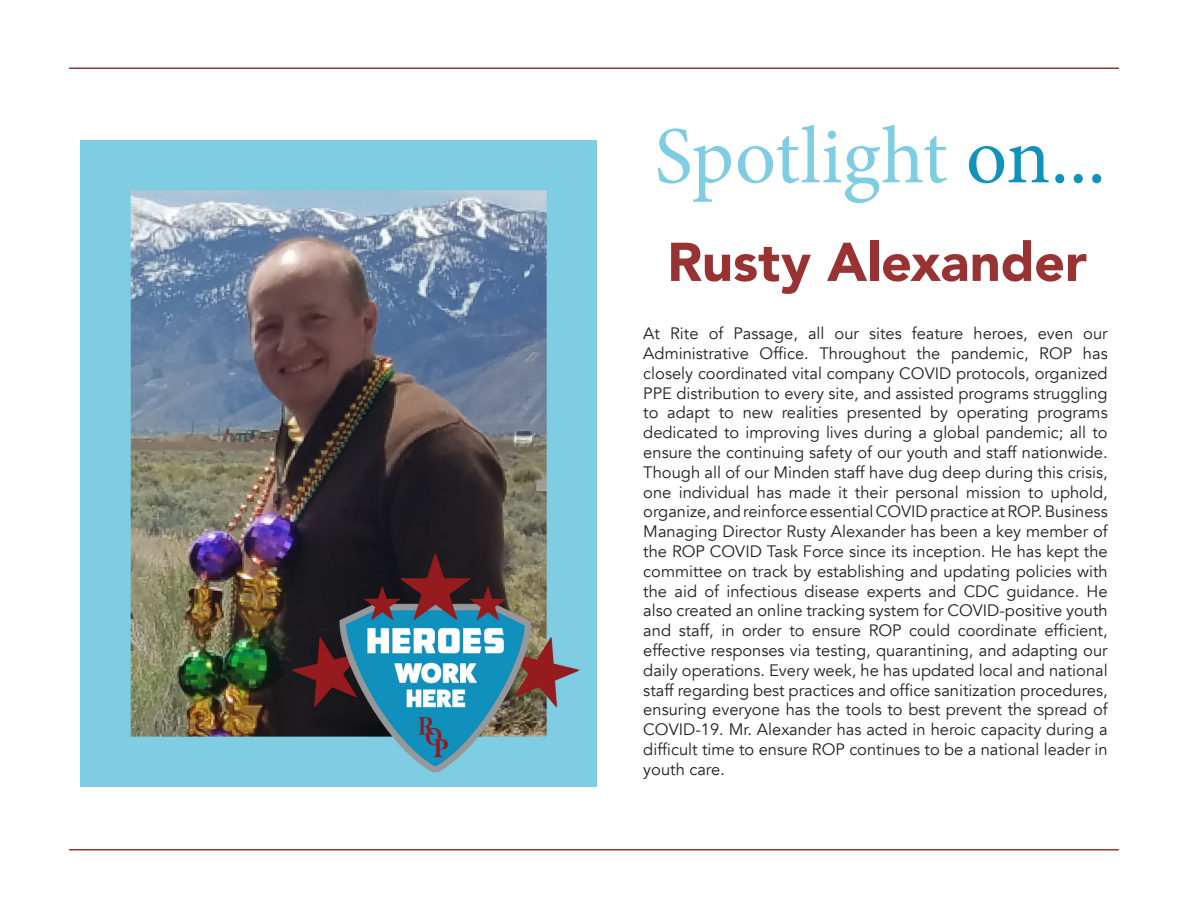
<style>
.page{position:relative;width:1188px;height:918px;background:#fff}
.page>*{position:absolute;margin:0;border:0;box-sizing:border-box;transform-origin:0 0}
.t1{font:81px "Minion Pro";color:#7fcde3}
.t2{font:900 54px "Avenir";color:#933}
.t3{font:16.5px/19.8px "Avenir";color:#231f20;text-align:justify}
.s1{color:#1192bc}
</style>
<div class="page">
<hr style="left:69px;top:849px;width:1050px;height:1px;background:#933">
<hr style="left:69px;top:68px;width:1050px;height:1px;background:#933">
<img style="left:80px;top:141px;width:516px;height:645px">
<p class="t1" style="left:654px;top:102px;width:453px">Spotlight <span class="s1">on...</span></p>
<p class="t2" style="left:667px;top:216px;width:421px">Rusty Alexander</p>
<p class="t3" style="left:643px;top:324px;width:466px">At Rite of Passage, all our sites feature heroes, even our Administrative Office. Throughout the pandemic, ROP has closely coordinated vital company COVID protocols, organized PPE distribution to every site, and assisted programs struggling to adapt to new realities presented by operating programs dedicated to improving lives during a global pandemic; all to ensure the continuing safety of our youth and staff nationwide.<br>Though all of our Minden staff have dug deep during this crisis, one individual has made it their personal mission to uphold, organize, and reinforce essential COVID practice at ROP. Business Managing Director Rusty Alexander has been a key member of the ROP COVID Task Force since its inception. He has kept the committee on track by establishing and updating policies with the aid of infectious disease experts and CDC guidance. He also created an online tracking system for COVID-positive youth and staff, in order to ensure ROP could coordinate efficient, effective responses via testing, quarantining, and adapting our daily operations. Every week, he has updated local and national staff regarding best practices and office sanitization procedures, ensuring everyone has the tools to best prevent the spread of COVID-19. Mr. Alexander has acted in heroic capacity during a difficult time to ensure ROP continues to be a national leader in youth care.</p>
</div>
